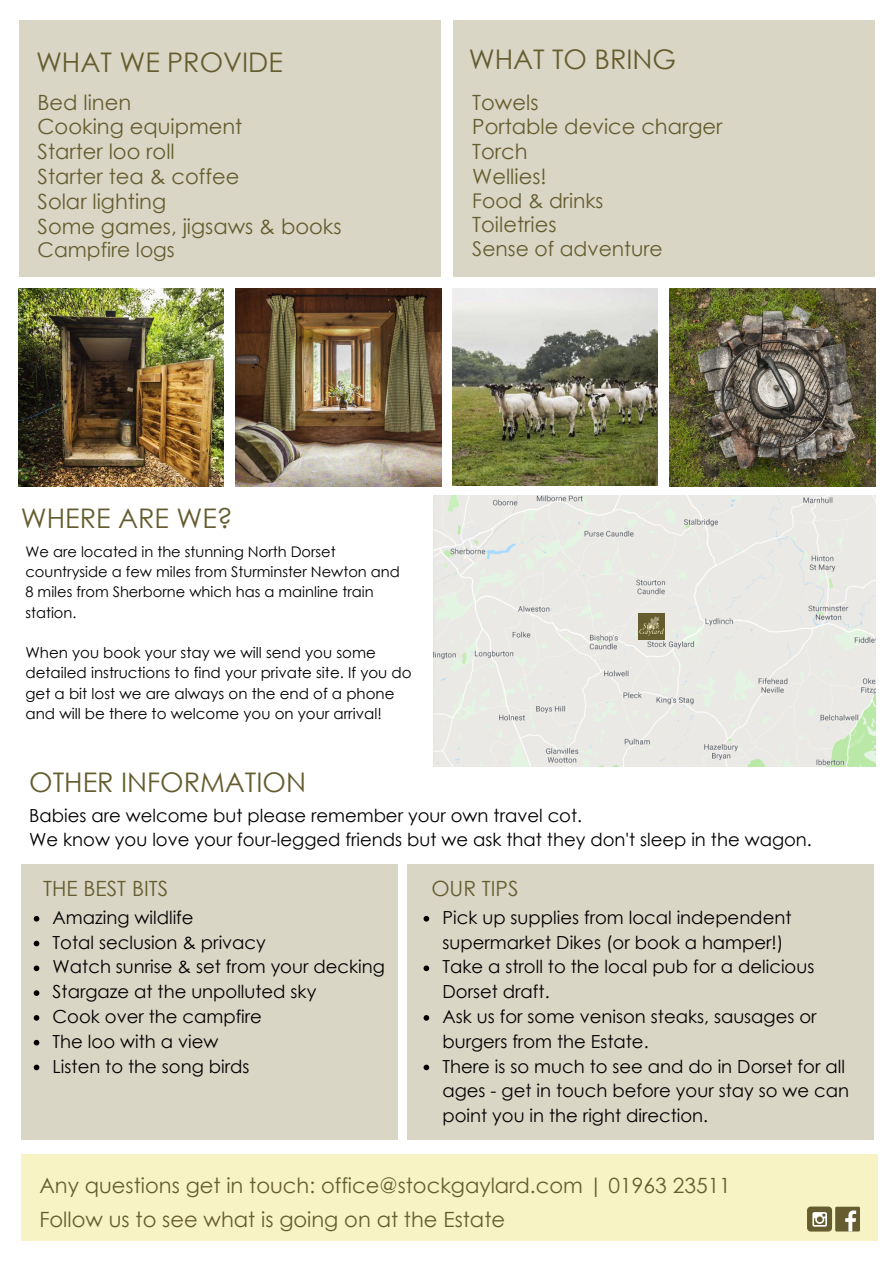
<style>
.page{position:relative;width:894px;height:1264px;background:#fff}
.page>*{position:absolute;margin:0;border:0;box-sizing:border-box;transform-origin:0 0}
.t1{font:27px "Century Gothic";color:#655d2f}
.t2{font:21px/24.8px "Century Gothic";color:#655d2f}
.t3{font:20.25px "Century Gothic";color:#655d2f}
.t4{font:18px/24.8px "Century Gothic";color:#000}
.t5{font:15px/20.2px "Century Gothic";color:#000}
.t6{font:14.7px/20.2px "Century Gothic";color:#000}
</style>
<div class="page">
<img style="left:19px;top:289px;width:205px;height:197px">
<img style="left:235px;top:289px;width:206px;height:197px">
<img style="left:452px;top:289px;width:205px;height:197px">
<img style="left:669px;top:289px;width:206px;height:197px">
<div style="left:19px;top:20px;width:421px;height:257px;background:#dad6c6"></div>
<div style="left:453px;top:20px;width:421px;height:257px;background:#dad6c6"></div>
<div style="left:22px;top:863px;width:376px;height:276px;background:#dad6c6"></div>
<div style="left:21px;top:1154px;width:856px;height:87px;background:#f7f3c5"></div>
<div style="left:406px;top:863px;width:467px;height:276px;background:#dad6c6"></div>
<svg style="left:423px;top:915px;width:6px;height:6px"></svg>
<svg style="left:423px;top:965px;width:6px;height:6px"></svg>
<svg style="left:423px;top:1015px;width:6px;height:5px"></svg>
<svg style="left:423px;top:1064px;width:6px;height:6px"></svg>
<svg style="left:34px;top:915px;width:5px;height:6px"></svg>
<svg style="left:34px;top:940px;width:5px;height:6px"></svg>
<svg style="left:34px;top:965px;width:5px;height:6px"></svg>
<svg style="left:34px;top:990px;width:5px;height:5px"></svg>
<svg style="left:34px;top:1015px;width:5px;height:5px"></svg>
<svg style="left:34px;top:1039px;width:5px;height:6px"></svg>
<svg style="left:34px;top:1064px;width:5px;height:6px"></svg>
<div style="left:835px;top:1206px;width:24px;height:25px;background:#655d2f"></div>
<svg style="left:845px;top:1210px;width:10px;height:21px"></svg>
<div style="left:806px;top:1206px;width:25px;height:25px;background:#655d2f;border-radius:4px"></div>
<svg style="left:812px;top:1212px;width:14px;height:14px"></svg>
<img style="left:433px;top:495px;width:442px;height:271px">
<img style="left:638px;top:613px;width:26px;height:26px">
<h1 class="t1" style="left:36px;top:45px;width:248px">WHAT WE PROVIDE</h1>
<h1 class="t1" style="left:468px;top:42px;width:209px">WHAT TO BRING</h1>
<p class="t2" style="left:38px;top:89px;width:305px">Bed linen<br>Cooking equipment<br>Starter loo roll<br>Starter tea &amp; coffee<br>Solar lighting<br>Some games, jigsaws &amp; books</p>
<p class="t3" style="left:38px;top:237px;width:139px">Campfire logs</p>
<p class="t2" style="left:472px;top:89px;width:252px">Towels<br>Portable device charger<br>Torch<br>Wellies!</p>
<p class="t3" style="left:472px;top:187px;width:133px">Food &amp; drinks</p>
<p class="t2" style="left:472px;top:212px;width:86px">Toiletries</p>
<p class="t3" style="left:472px;top:236px;width:192px">Sense of adventure</p>
<h1 class="t1" style="left:21px;top:501px;width:213px">WHERE ARE WE?</h1>
<p class="t6" style="left:25px;top:541px;width:376px">We are located in the stunning North Dorset countryside a few miles from Sturminster Newton and 8 miles from Sherborne which has a mainline train station.</p>
<p class="t5" style="left:25px;top:642px;width:387px">When you book your stay we will send you some detailed instructions to find your private site. If you do get a bit lost we are always on the end of a phone and will be there to welcome you on your arrival!</p>
<h1 class="t1" style="left:29px;top:764px;width:278px">OTHER INFORMATION</h1>
<p class="t4" style="left:29px;top:802px;width:783px">Babies are welcome but please remember your own travel cot.<br>We know you love your four-legged friends but we ask that they don't sleep in the wagon.</p>
<p class="t2" style="left:43px;top:874px;width:127px">THE BEST BITS</p>
<p class="t2" style="left:431px;top:874px;width:89px">OUR TIPS</p>
<p class="t4" style="left:442px;top:904px;width:408px">Pick up supplies from local independent supermarket Dikes (or book a hamper!)<br>Take a stroll to the local pub for a delicious Dorset draft.<br>Ask us for some venison steaks, sausages or burgers from the Estate.<br>There is so much to see and do in Dorset for all ages - get in touch before your stay so we can point you in the right direction.</p>
<p class="t4" style="left:53px;top:904px;width:333px">Amazing wildlife<br>Total seclusion &amp; privacy<br>Watch sunrise &amp; set from your decking<br>Stargaze at the unpolluted sky<br>Cook over the campfire<br>The loo with a view<br>Listen to the song birds</p>
<p class="t2" style="left:39px;top:1168px;width:693px;line-height:33.8px">Any questions get in touch: office@stockgaylard.com | 01963 23511<br>Follow us to see what is going on at the Estate</p>
</div>
